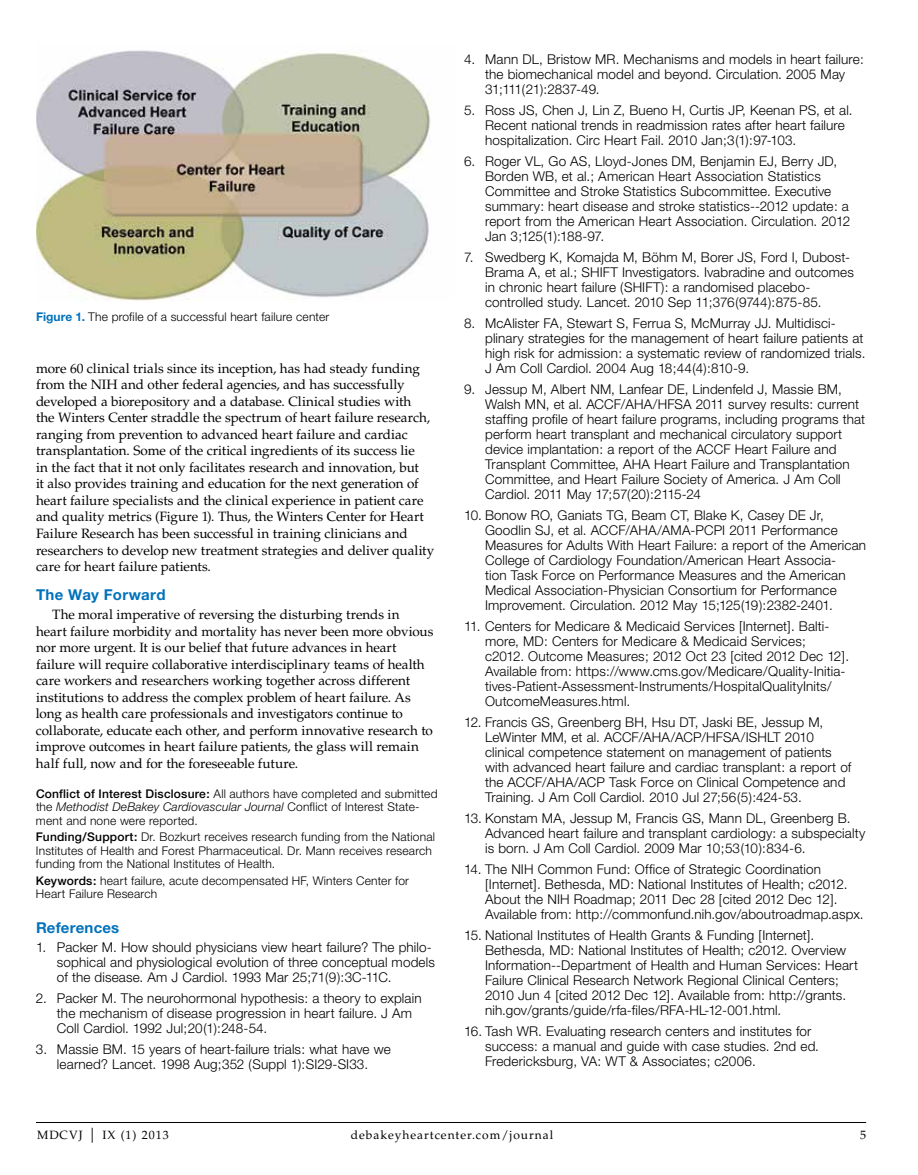
<style>
.page{position:relative;width:918px;height:1175px;background:#fff}
.page>*{position:absolute;margin:0;border:0;box-sizing:border-box;transform-origin:0 0}
.t1{font:700 15px "Helvetica Neue";letter-spacing:.015em;color:#0072bc}
.t2{font:300 13.5px/15px "Helvetica Neue";letter-spacing:.01em;color:#000}
.t3{font:13.5px/16.5px "Palatino LT Std";letter-spacing:-.005em;color:#000}
.t4{font:300 12px/13.5px "Helvetica Neue";letter-spacing:.015em;color:#000}
.t5{font:12px "Palatino LT Std";letter-spacing:.08em;color:#000}
.s1{font-weight:700;color:#0072bc}
.s2{font-weight:500}
.s3{font-style:italic}
.s4{font-size:15px}
</style>
<div class="page">
<hr style="left:36px;top:1122px;width:830px;height:1px;background:#000">
<img style="left:36px;top:50px;width:395px;height:251px">
<p class="t4" style="left:36px;top:310px;width:295px"><span class="s1">Figure 1.</span> The profile of a successful heart failure center</p>
<p class="t3" style="left:36px;top:360px;width:386px">more 60 clinical trials since its inception, has had steady funding from the NIH</p>
<p class="t3" style="left:36px;top:377px;width:400px;text-indent:85px">and other federal agencies, and has successfully developed a biorepository and a database. Clinical studies with<br>the Winters Center straddle the spectrum of heart failure research, ranging from prevention to advanced heart failure and cardiac transplantation. Some of the critical ingredients of its success lie<br>in the fact that it not only facilitates research and innovation, but<br>it also provides training and education for the next generation of heart failure specialists and the clinical experience in patient care and quality metrics (Figure 1). Thus, the Winters Center for Heart Failure Research has been successful in training clinicians and researchers to develop new treatment strategies and deliver quality care for heart failure patients.</p>
<p class="t1" style="left:36px;top:585px;width:131px">The Way Forward</p>
<p class="t3" style="left:36px;top:606px;width:399px;text-indent:16px">The moral imperative of reversing the disturbing trends in heart failure morbidity and mortality has never been more obvious nor more urgent. It is our belief that future advances in heart failure will require collaborative interdisciplinary teams of health care workers and researchers working together across different institutions to address the complex problem of heart failure. As long as health care professionals and investigators continue to collaborate, educate each other, and perform innovative research to improve outcomes in heart failure patients, the glass will remain half full, now and for the foreseeable future.</p>
<p class="t4" style="left:36px;top:786px;width:403px"><span class="s2">Conflict of Interest Disclosure:</span> All authors have completed and submitted the <span class="s3">Methodist DeBakey Cardiovascular Journal</span> Conflict of Interest State&shy;ment and none were reported.</p>
<p class="t4" style="left:36px;top:830px;width:401px"><span class="s2">Funding/Support:</span> Dr. Bozkurt receives research funding from the National<br>Institutes of Health and Forest Pharmaceutical. Dr. Mann receives research funding from the National Institutes of Health.</p>
<p class="t4" style="left:36px;top:873px;width:374px"><span class="s2">Keywords:</span> heart failure, acute decompensated HF, Winters Center for<br>Heart Failure Research</p>
<p class="t1" style="left:36px;top:918px;width:85px">References</p>
<p class="t2" style="left:57px;top:939px;width:379px;text-indent:-21px">1. Packer M. How should physicians view heart failure? The philo&shy;sophical and physiological evolution of three conceptual models of the disease. Am J Cardiol. 1993 Mar 25;71(9):3C-11C.</p>
<p class="t2" style="left:57px;top:990px;width:366px;text-indent:-21px">2. Packer M. The neurohormonal hypothesis: a theory to explain the mechanism of disease progression in heart failure. J Am<br>Coll Cardiol. 1992 Jul;20(1):248-54.</p>
<p class="t2" style="left:36px;top:1041px;width:356px;text-align:center">3. Massie BM. 15 years of heart-failure trials: what have we learned? Lancet. 1998 Aug;352 (Suppl 1):SI29-SI33.</p>
<p class="t2" style="left:485px;top:51px;width:380px;text-indent:-21px">4. Mann DL, Bristow MR. Mechanisms and models in heart failure: the biomechanical model and beyond. Circulation. 2005 May<br>31;111(21):2837-49.</p>
<p class="t2" style="left:485px;top:102px;width:369px;text-indent:-21px">5. Ross JS, Chen J, Lin Z, Bueno H, Curtis JP, Keenan PS, et al.<br>Recent national trends in readmission rates after heart failure hospitalization. Circ Heart Fail. 2010 Jan;3(1):97-103.</p>
<p class="t2" style="left:485px;top:153px;width:367px;text-indent:-21px">6. Roger VL, Go AS, Lloyd-Jones DM, Benjamin EJ, Berry JD, Borden WB, et al.; American Heart Association Statistics Committee and Stroke Statistics Subcommittee. Executive summary: heart disease and stroke statistics--2012 update: a report from the American Heart Association. Circulation. 2012<br>Jan 3;125(1):188-97.</p>
<p class="t2" style="left:485px;top:249px;width:370px;text-indent:-21px">7. Swedberg K, Komajda M, Böhm M, Borer JS, Ford I, Dubost-Brama A, et al.; SHIFT Investigators. Ivabradine and outcomes in chronic heart failure (SHIFT): a randomised placebo&shy;controlled study. Lancet. 2010 Sep 11;376(9744):875-85.</p>
<p class="t2" style="left:485px;top:315px;width:382px;text-indent:-21px">8. McAlister FA, Stewart S, Ferrua S, McMurray JJ. Multidisci&shy;plinary strategies for the management of heart failure patients at high risk for admission: a systematic review of randomized trials.<br>J Am Coll Cardiol. 2004 Aug 18;44(4):810-9.</p>
<p class="t2" style="left:485px;top:381px;width:382px;text-indent:-21px">9. Jessup M, Albert NM, Lanfear DE, Lindenfeld J, Massie BM, Walsh MN, et al. ACCF/AHA/HFSA 2011 survey results: current staffing profile of heart failure programs, including programs that perform heart transplant and mechanical circulatory support device implantation: a report of the ACCF Heart Failure and Transplant Committee, AHA Heart Failure and Transplantation Committee, and Heart Failure Society of America. J Am Coll Cardiol. 2011 May 17;57(20):2115-24</p>
<p class="t2" style="left:485px;top:507px;width:383px;text-indent:-21px">10. Bonow RO, Ganiats TG, Beam CT, Blake K, Casey DE Jr, Goodlin SJ, et al. ACCF/AHA/AMA-PCPI 2011 Performance Measures for Adults With Heart Failure: a report of the American College of Cardiology Foundation/American Heart Associa-<br>tion Task Force on Performance Measures and the American Medical Association-Physician Consortium for Performance Improvement. Circulation. 2012 May 15;125(19):2382-2401.</p>
<p class="t2" style="left:485px;top:618px;width:365px;text-indent:-21px">11. Centers for Medicare &amp; Medicaid Services [Internet]. Balti&shy;more, MD: Centers for Medicare &amp; Medicaid Services;<br>c2012. Outcome Measures; 2012 Oct 23 [cited 2012 Dec 12].<br>Available from: https://www.cms.gov/Medicare/Quality-Initia&shy;tives-Patient-Assessment-Instruments/HospitalQualityInits/ OutcomeMeasures.html.</p>
<p class="t2" style="left:485px;top:714px;width:368px;text-indent:-21px">12. Francis GS, Greenberg BH, Hsu DT, Jaski BE, Jessup M, LeWinter MM, et al. ACCF/AHA/ACP/HFSA/ISHLT 2010 clinical competence statement on management of patients with advanced heart failure and cardiac transplant: a report of the ACCF/AHA/ACP Task Force on Clinical Competence and Training. J Am Coll Cardiol. 2010 Jul 27;56(5):424-53.</p>
<p class="t2" style="left:485px;top:810px;width:382px;text-indent:-21px">13. Konstam MA, Jessup M, Francis GS, Mann DL, Greenberg B.<br>Advanced heart failure and transplant cardiology: a subspecialty is born. J Am Coll Cardiol. 2009 Mar 10;53(10):834-6.</p>
<p class="t2" style="left:485px;top:861px;width:380px;text-indent:-21px">14. The NIH Common Fund: Office of Strategic Coordination [Internet]. Bethesda, MD: National Institutes of Health; c2012.<br>About the NIH Roadmap; 2011 Dec 28 [cited 2012 Dec 12].<br>Available from: http://commonfund.nih.gov/aboutroadmap.aspx.</p>
<p class="t2" style="left:485px;top:927px;width:374px;text-indent:-21px">15. National Institutes of Health Grants &amp; Funding [Internet].<br>Bethesda, MD: National Institutes of Health; c2012. Overview Information--Department of Health and Human Services: Heart Failure Clinical Research Network Regional Clinical Centers; 2010 Jun 4 [cited 2012 Dec 12]. Available from: http://grants. nih.gov/grants/guide/rfa-files/RFA-HL-12-001.html.</p>
<p class="t2" style="left:485px;top:1023px;width:335px;text-indent:-21px">16. Tash WR. Evaluating research centers and institutes for success: a manual and guide with case studies. 2nd ed.<br>Fredericksburg, VA: WT &amp; Associates; c2006.</p>
<p class="t5" style="left:37px;top:1127px;width:133px">MDCVJ <span class="s4">|</span> IX (1) 2013</p>
<p class="t5" style="left:351px;top:1127px;width:204px">debakeyheartcenter.com/journal</p>
<p class="t5" style="left:860px;top:1127px;width:7px">5</p>
</div>
